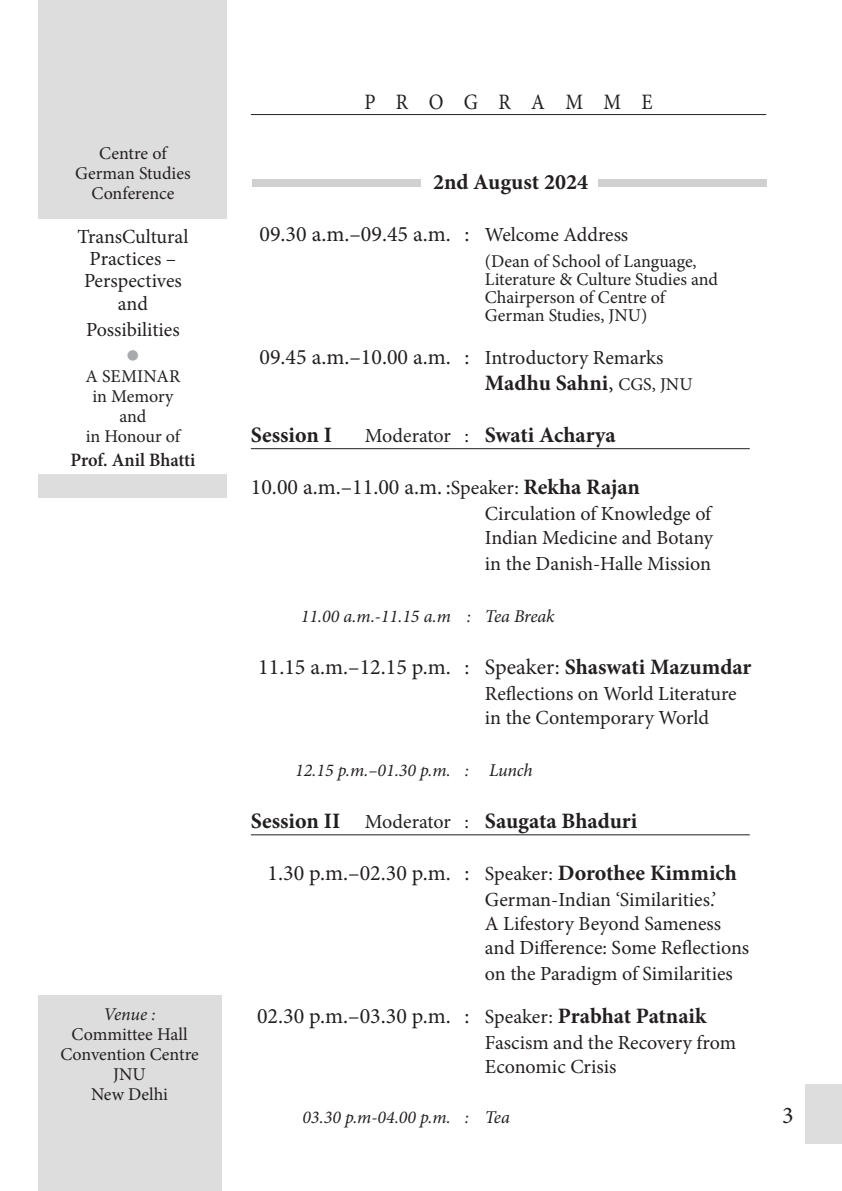
<style>
.page{position:relative;width:842px;height:1191px;background:#fff}
.page>*{position:absolute;margin:0;border:0;box-sizing:border-box;transform-origin:0 0}
.t1{font:24px "Minion Pro";color:#231f20}
.t2{font:22px "Minion Pro";color:#231f20}
.t3{font:700 22px "Minion Pro";color:#231f20}
.t4{font:22px "Minion Pro";color:#231f20;scale:.9 1}
.t5{font:20px/24px "Minion Pro";color:#231f20}
.t6{font:600 18.8px "Minion Pro";letter-spacing:-.005em;color:#231f20}
.t7{font:18px/18px "Minion Pro";color:#231f20}
.t8{font:italic 18px "Minion Pro";letter-spacing:-.005em;color:#231f20}
.t9{font:18px "Wingdings";color:#a8a9ad}
.s1{font-size:20px}
.s2{font-weight:400}
.s3{font-weight:400;font-size:18px}
.s4{font-weight:400;font-size:20px}
.s5{font-weight:700}
</style>
<div class="page">
<div style="left:805px;top:1084px;width:37px;height:60px;background:#dedddd"></div>
<div style="left:39px;top:0;width:188px;height:218px;background:#dedddd"></div>
<div style="left:39px;top:474px;width:188px;height:23px;background:#dedddd"></div>
<div style="left:38px;top:994px;width:183px;height:197px;background:#dedddd"></div>
<hr style="left:251px;top:448px;width:499px;height:1px;background:#231f20">
<hr style="left:251px;top:114px;width:515px;height:1px;background:#231f20">
<hr style="left:251px;top:834px;width:499px;height:1px;background:#231f20">
<div style="left:252px;top:180px;width:168px;height:7px;background:#d1d0d0"></div>
<div style="left:598px;top:180px;width:168px;height:7px;background:#d1d0d0"></div>
<p class="t7" style="left:99px;top:144px;width:69px">Centre of</p>
<p class="t7" style="left:75px;top:164px;width:117px">German Studies</p>
<p class="t7" style="left:91px;top:184px;width:84px">Conference</p>
<p class="t5" style="left:77px;top:225px;width:113px">TransCultural</p>
<p class="t5" style="left:90px;top:247px;width:88px">Practices –</p>
<p class="t5" style="left:84px;top:269px;width:99px">Perspectives</p>
<p class="t5" style="left:118px;top:291px;width:32px">and</p>
<p class="t5" style="left:86px;top:317px;width:95px">Possibilities</p>
<p class="t9" style="left:126px;top:345px;width:15px">●</p>
<p class="t7" style="left:86px;top:367px;width:96px">A SEMINAR</p>
<p class="t7" style="left:92px;top:387px;width:83px">in Memory</p>
<p class="t7" style="left:119px;top:407px;width:29px">and</p>
<p class="t7" style="left:86px;top:427px;width:96px">in Honour of</p>
<p class="t6" style="left:70px;top:446px;width:126px">Prof. Anil Bhatti</p>
<p class="t8" style="left:104px;top:1002px;width:54px">Venue :</p>
<p class="t7" style="left:72px;top:1025px;width:118px">Committee Hall</p>
<p class="t7" style="left:60px;top:1045px;width:140px">Convention Centre</p>
<p class="t7" style="left:113px;top:1065px;width:34px">JNU</p>
<p class="t7" style="left:91px;top:1085px;width:79px">New Delhi</p>
<p class="t4" style="left:364px;top:87px;width:322px">P R O G R A M M E</p>
<p class="t3" style="left:433px;top:166px;width:156px">2nd August 2024</p>
<p class="t2" style="left:259px;top:219px;width:370px">09.30 a.m.–09.45 a.m. : <span class="s1">Welcome Address</span></p>
<p class="t7" style="left:485px;top:252px;width:213px">(Dean of School of Language,</p>
<p class="t7" style="left:485px;top:270px;width:235px">Literature &amp; Culture Studies and<br>Chairperson of Centre of</p>
<p class="t7" style="left:485px;top:306px;width:164px">German Studies, JNU)</p>
<p class="t2" style="left:259px;top:342px;width:405px">09.45 a.m.–10.00 a.m. : <span class="s1">Introductory Remarks</span></p>
<p class="t3" style="left:485px;top:367px;width:209px">Madhu Sahni<span class="s2">,</span> <span class="s3">CGS, JNU</span></p>
<p class="t3" style="left:251px;top:419px;width:83px">Session I</p>
<p class="t3" style="left:365px;top:419px;width:252px"><span class="s4">Moderator :</span> Swati Acharya</p>
<p class="t2" style="left:251px;top:472px;width:391px">10.00 a.m.–11.00 a.m. :<span class="s1">Speaker:</span> <span class="s5">Rekha Rajan</span></p>
<p class="t5" style="left:485px;top:501px;width:230px">Circulation of Knowledge of<br>Indian Medicine and Botany</p>
<p class="t5" style="left:485px;top:551px;width:228px">in the Danish-Halle Mission</p>
<p class="t8" style="left:301px;top:604px;width:255px">11.00 a.m.-11.15 a.m : Tea Break</p>
<p class="t2" style="left:258px;top:652px;width:495px">11.15 a.m.–12.15 p.m. : Speaker: <span class="s5">Shaswati Mazumdar</span></p>
<p class="t5" style="left:485px;top:681px;width:253px">Reflections on World Literature in the Contemporary World</p>
<p class="t8" style="left:295px;top:758px;width:239px">12.15 p.m.–01.30 p.m. : Lunch</p>
<p class="t3" style="left:251px;top:805px;width:388px">Session II <span class="s4">Moderator :</span> Saugata Bhaduri</p>
<p class="t2" style="left:268px;top:858px;width:471px">1.30 p.m.–02.30 p.m. : <span class="s1">Speaker:</span> <span class="s5">Dorothee Kimmich</span></p>
<p class="t5" style="left:485px;top:887px;width:233px">German-Indian ‘Similarities.’</p>
<p class="t5" style="left:485px;top:911px;width:238px">A Lifestory Beyond Sameness</p>
<p class="t5" style="left:485px;top:935px;width:266px">and Difference: Some Reflections</p>
<p class="t5" style="left:485px;top:961px;width:249px">on the Paradigm of Similarities</p>
<p class="t2" style="left:257px;top:1001px;width:451px">02.30 p.m.–03.30 p.m. : <span class="s1">Speaker:</span> <span class="s5">Prabhat Patnaik</span></p>
<p class="t5" style="left:485px;top:1030px;width:253px">Fascism and the Recovery from<br>Economic Crisis</p>
<p class="t8" style="left:302px;top:1105px;width:209px">03.30 p.m-04.00 p.m. : Tea</p>
<p class="t1" style="left:782px;top:1099px;width:13px">3</p>
</div>
